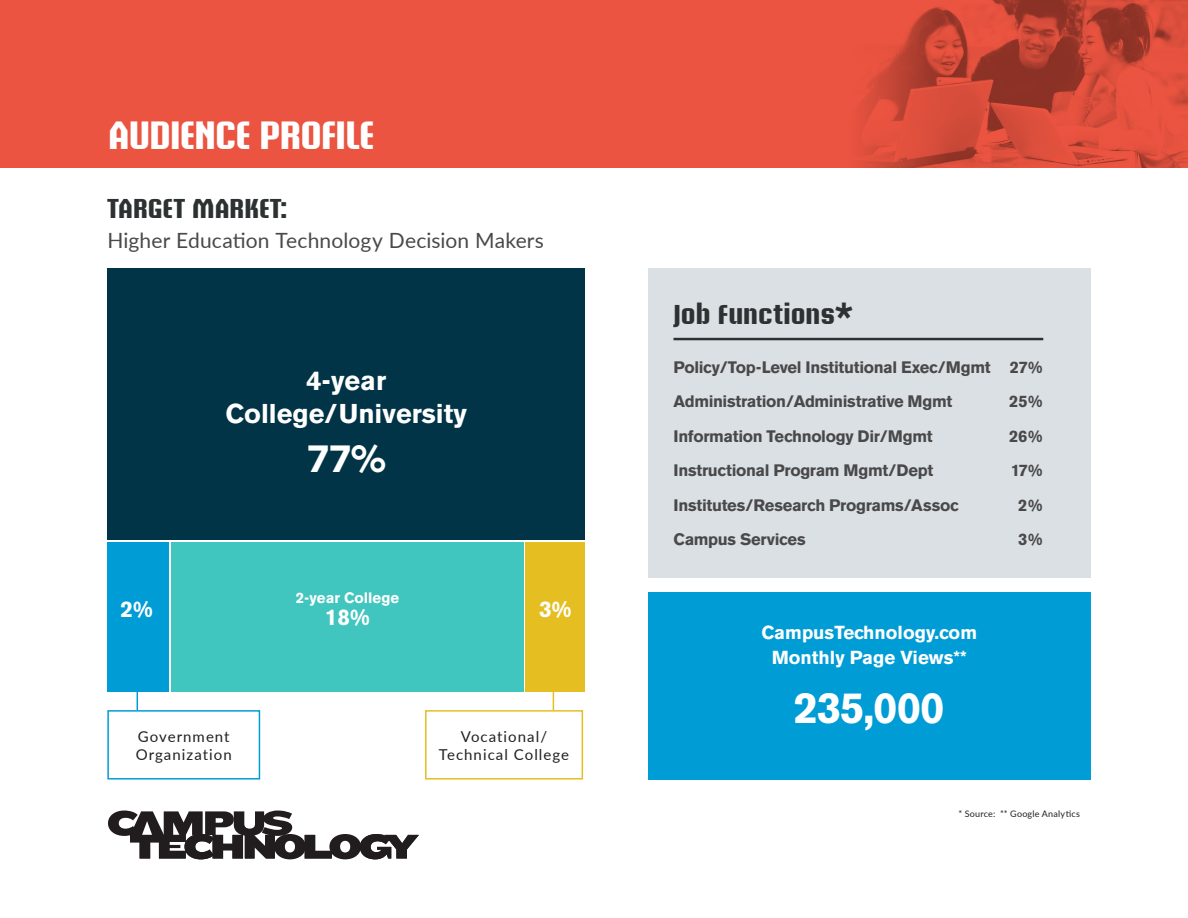
<style>
.page{position:relative;width:1188px;height:918px;background:#fff}
.page>*{position:absolute;margin:0;border:0;box-sizing:border-box;transform-origin:0 0}
.boxed_data_text{font:700 43.5px "Akzidenz Grotesk BE";letter-spacing:-.02em;color:#fff}
.t1{font:700 39px "Briem Akademi Std";letter-spacing:-.02em;color:#fff}
.blue_text{font:900 37.5px "Avenir LT Std";color:#fff}
.t2{font:700 27px "Briem Akademi Std";color:#2d3132}
.blue_text-2{font:700 27px/33px "Akzidenz Grotesk BE";color:#fff;text-align:center}
.blue_text-3{font:700 22.5px "Akzidenz Grotesk BE";color:#fff}
.t3{font:21px "Lato";letter-spacing:.005em;color:#49494a}
.colored_headers{font:700 18.75px/25.3px "Akzidenz Grotesk BE";color:#fff;text-align:center}
.t4{font:700 16.5px "Akzidenz Grotesk BE";letter-spacing:-.02em;color:#49494a}
.blue_text-4{font:15px/18px "Lato";letter-spacing:.07em;color:#231f20}
.blue_text-5{font:700 15px "Akzidenz Grotesk BE";color:#fff}
.Paragraph_Style_3{font:9px "Lato";letter-spacing:.025em;color:#231f20}
</style>
<div class="page">
<svg style="left:108px;top:811px;width:311px;height:48px"></svg>
<div style="left:648px;top:268px;width:443px;height:310px;background:#dbe0e5"></div>
<hr style="left:674px;top:338px;width:369px;height:2px;background:#2d3132">
<div style="left:648px;top:592px;width:443px;height:188px;background:#009cd6"></div>
<svg style="left:0;top:0;width:1188px;height:167px;background:#e1503d"></svg>
<hr style="left:137px;top:675px;width:1px;height:35px;background:#009cd6">
<hr style="left:553px;top:657px;width:1px;height:53px;background:#e5bf21">
<div style="left:107px;top:268px;width:478px;height:272px;background:#003446"></div>
<div style="left:107px;top:542px;width:62px;height:149px;background:#009cd6"></div>
<div style="left:526px;top:542px;width:59px;height:149px;background:#e5bf21"></div>
<div style="left:171px;top:542px;width:353px;height:149px;background:#40c5bf"></div>
<div style="left:107px;top:710px;width:153px;height:70px;border:2px solid #009cd6"></div>
<div style="left:425px;top:710px;width:158px;height:70px;border:2px solid #e5bf21"></div>
<p class="t1" style="left:108px;top:113px;width:268px">AUDIENCE PROFILE</p>
<p class="t2" style="left:107px;top:193px;width:182px">TARGET MARKET:</p>
<p class="t3" style="left:107px;top:225px;width:438px">Higher Education Technology Decision Makers</p>
<p class="blue_text-2" style="left:226px;top:364px;width:243px">4-year<br>College/University</p>
<p class="blue_text" style="left:307px;top:436px;width:80px">77%</p>
<p class="blue_text-5" style="left:296px;top:589px;width:105px">2-year College</p>
<p class="blue_text-3" style="left:121px;top:596px;width:34px">2%</p>
<p class="blue_text-3" style="left:325px;top:604px;width:46px">18%</p>
<p class="blue_text-3" style="left:539px;top:596px;width:34px">3%</p>
<p class="blue_text-4" style="left:136px;top:727px;width:97px">Government<br>Organization</p>
<p class="blue_text-4" style="left:439px;top:727px;width:132px;text-align:center">Vocational/<br>Technical College</p>
<p class="t2" style="left:674px;top:299px;width:180px">Job Functions*</p>
<p class="t4" style="left:674px;top:358px;width:371px">Policy/Top-Level Institutional Exec/Mgmt 27%</p>
<p class="t4" style="left:674px;top:392px;width:280px">Administration/Administrative Mgmt</p>
<p class="t4" style="left:1009px;top:392px;width:35px">25%</p>
<p class="t4" style="left:674px;top:427px;width:261px">Information Technology Dir/Mgmt</p>
<p class="t4" style="left:1009px;top:427px;width:35px">26%</p>
<p class="t4" style="left:674px;top:461px;width:261px">Instructional Program Mgmt/Dept</p>
<p class="t4" style="left:1011px;top:461px;width:33px">17%</p>
<p class="t4" style="left:674px;top:496px;width:286px">Institutes/Research Programs/Assoc</p>
<p class="t4" style="left:1018px;top:496px;width:26px">2%</p>
<p class="t4" style="left:674px;top:530px;width:134px">Campus Services</p>
<p class="t4" style="left:1018px;top:530px;width:26px">3%</p>
<p class="colored_headers" style="left:761px;top:620px;width:217px">CampusTechnology.com<br>Monthly Page Views**</p>
<p class="boxed_data_text" style="left:794px;top:682px;width:152px">235,000</p>
<p class="Paragraph_Style_3" style="left:959px;top:808px;width:123px">* Source: ** Google Analytics</p>
</div>
